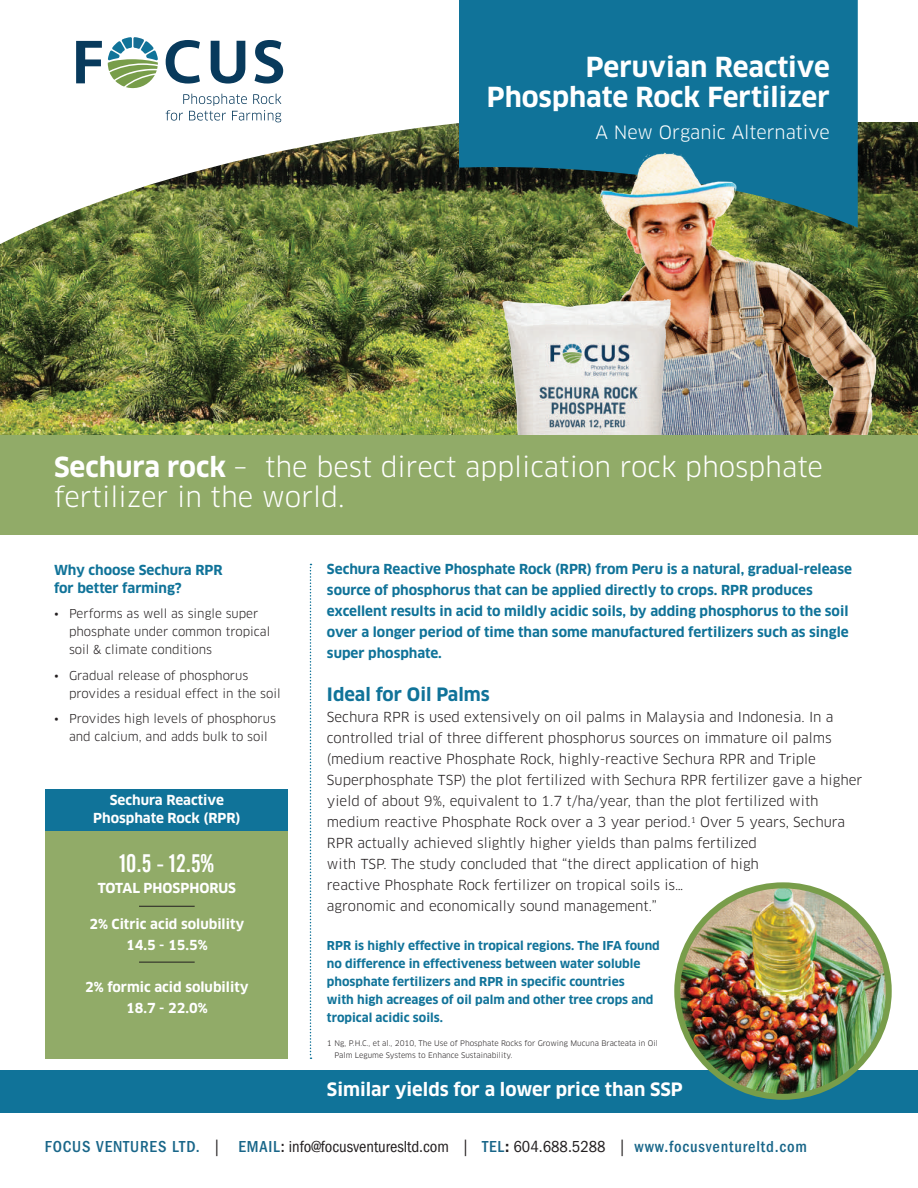
<style>
.page{position:relative;width:918px;height:1188px;background:#fff}
.page>*{position:absolute;margin:0;border:0;box-sizing:border-box;transform-origin:0 0}
.t1{font:27px/30px "Clan CE";color:#fff}
.t2{font:700 27px/30px "Clan CE";color:#fff;text-align:right}
.t3{font:25.05px "Alternate Gothic No 2 BT";color:#fff}
.t4{font:700 18px "Clan CE";color:#fff}
.t5{font:18px "Clan CE";color:#fff}
.t6{font:700 18px "Clan CE";color:#107399}
.t7{font:500 condensed 16.5px "ITC Franklin Gothic Std";letter-spacing:.05em;color:#196689}
.t8{font:13.5px/21px "Clan CE";color:#231f20}
.t9{font:700 13.5px/21px "Clan CE";color:#107399}
.t10{font:700 13.5px/21px "Clan CE";color:#fff;text-align:center}
.t11{font:700 12px/18px "Clan CE";color:#107399}
.t12{font:12px/18px "Clan CE";color:#231f20}
.t13{font:7.5px/12px "Clan CE";color:#231f20}
.s1{font-weight:700}
.s2{font-weight:400;color:#231f20}
.s3{color:#231f20}
.s4{font-family:"ITC Franklin Gothic Std Dm Cd";font-weight:400;font-stretch:normal;color:#231f20}
</style>
<div class="page">
<svg style="left:310px;top:564px;width:1px;height:495px"></svg>
<div style="left:0;top:1070px;width:918px;height:42px;background:#107399"></div>
<img style="left:0;top:248px;width:515px;height:187px">
<svg style="left:0;top:40px;width:918px;height:208px"></svg>
<div style="left:46px;top:789px;width:242px;height:42px;background:#107399"></div>
<div style="left:46px;top:831px;width:242px;height:228px;background:#91ab68"></div>
<hr style="left:139px;top:906px;width:56px;height:1px;background:#231f20">
<hr style="left:139px;top:962px;width:56px;height:1px;background:#231f20">
<svg style="left:211px;top:41px;width:34px;height:43px"></svg>
<svg style="left:255px;top:40px;width:28px;height:44px"></svg>
<svg style="left:76px;top:41px;width:26px;height:42px"></svg>
<svg style="left:166px;top:94px;width:115px;height:28px"></svg>
<svg style="left:166px;top:40px;width:34px;height:44px"></svg>
<svg style="left:108px;top:37px;width:50px;height:52px"></svg>
<div style="left:459px;top:0;width:399px;height:228px;background:#107399"></div>
<img style="left:677px;top:888px;width:212px;height:209px">
<div style="left:674px;top:882px;width:218px;height:218px;border:6px solid #789d4a;border-radius:50%"></div>
<img style="left:515px;top:152px;width:403px;height:283px">
<img style="left:419px;top:271px;width:340px;height:164px">
<div style="left:0;top:435px;width:918px;height:100px;background:#91ab68"></div>
<h1 class="t2" style="left:487px;top:52px;width:344px">Peruvian Reactive<br>Phosphate Rock Fertilizer</h1>
<h3 class="t5" style="left:595px;top:121px;width:236px">A New Organic Alternative</h3>
<h1 class="t1" style="left:54px;top:453px;width:771px"><span class="s1">Sechura rock</span> – the best direct application rock phosphate fertilizer in the world.</h1>
<p class="t9" style="left:54px;top:561px;width:170px;line-height:18px">Why choose Sechura RPR for better farming?</p>
<p class="t12" style="left:69px;top:605px;width:203px;text-indent:-15px">• Performs as well as single super phosphate under common tropical soil &amp; climate conditions</p>
<p class="t12" style="left:69px;top:667px;width:213px;text-indent:-15px">• Gradual release of phosphorus provides a residual effect in the soil</p>
<p class="t12" style="left:54px;top:710px;width:223px;text-align:center">• Provides high levels of phosphorus and calcium, and adds bulk to soil</p>
<p class="t10" style="left:93px;top:791px;width:149px;line-height:18px">Sechura Reactive<br>Phosphate Rock (RPR)</p>
<h2 class="t3" style="left:120px;top:850px;width:96px">10.5 - 12.5%</h2>
<p class="t10" style="left:98px;top:878px;width:140px">TOTAL PHOSPHORUS</p>
<p class="t10" style="left:89px;top:914px;width:156px">2% Citric acid solubility<br>14.5 - 15.5%</p>
<p class="t10" style="left:85px;top:977px;width:165px">2% formic acid solubility<br>18.7 - 22.0%</p>
<p class="t9" style="left:327px;top:559px;width:527px">Sechura Reactive Phosphate Rock (RPR) from Peru is a natural, gradual-release source of phosphorus that can be applied directly to crops. RPR produces excellent results in acid to mildly acidic soils, by adding phosphorus to the soil over a longer period of time than some manufactured fertilizers such as single super phosphate.</p>
<h3 class="t6" style="left:327px;top:683px;width:164px">Ideal for Oil Palms</h3>
<p class="t8" style="left:327px;top:707px;width:537px">Sechura RPR is used extensively on oil palms in Malaysia and Indonesia. In a controlled trial of three different phosphorus sources on immature oil palms (medium reactive Phosphate Rock, highly-reactive Sechura RPR and Triple Superphosphate TSP) the plot fertilized with Sechura RPR fertilizer gave a higher yield of about 9%, equivalent to 1.7 t/ha/year, than the plot fertilized with medium reactive Phosphate Rock over a 3 year period.<sup>1</sup> Over 5 years, Sechura RPR actually achieved slightly higher yields than palms fertilized<br>with TSP. The study concluded that “the direct application of high<br>reactive Phosphate Rock fertilizer on tropical soils is…<br>agronomic and economically sound management.”</p>
<p class="t11" style="left:327px;top:937px;width:334px">RPR is highly effective in tropical regions. The IFA found no difference in effectiveness between water soluble phosphate fertilizers and RPR in specific countries<br>with high acreages of oil palm and other tree crops and tropical acidic soils.</p>
<p class="t13" style="left:334px;top:1037px;width:325px;text-indent:-8px">1 Ng, P.H.C., et al., 2010, The Use of Phosphate Rocks for Growing Mucuna Bracteata in Oil<br>Palm Legume Systems to Enhance Sustainability.</p>
<h3 class="t4" style="left:327px;top:1078px;width:357px">Similar yields for a lower price than SSP</h3>
<p class="t7" style="left:45px;top:1138px;width:764px">FOCUS VENTURES LTD. <span class="s2">|</span> EMAIL<span class="s3">:</span> <span class="s2">info@focusventuresltd.com |</span> TEL<span class="s4">:</span> <span class="s2">604.688.5288 |</span> www.focusventureltd.com</p>
</div>
